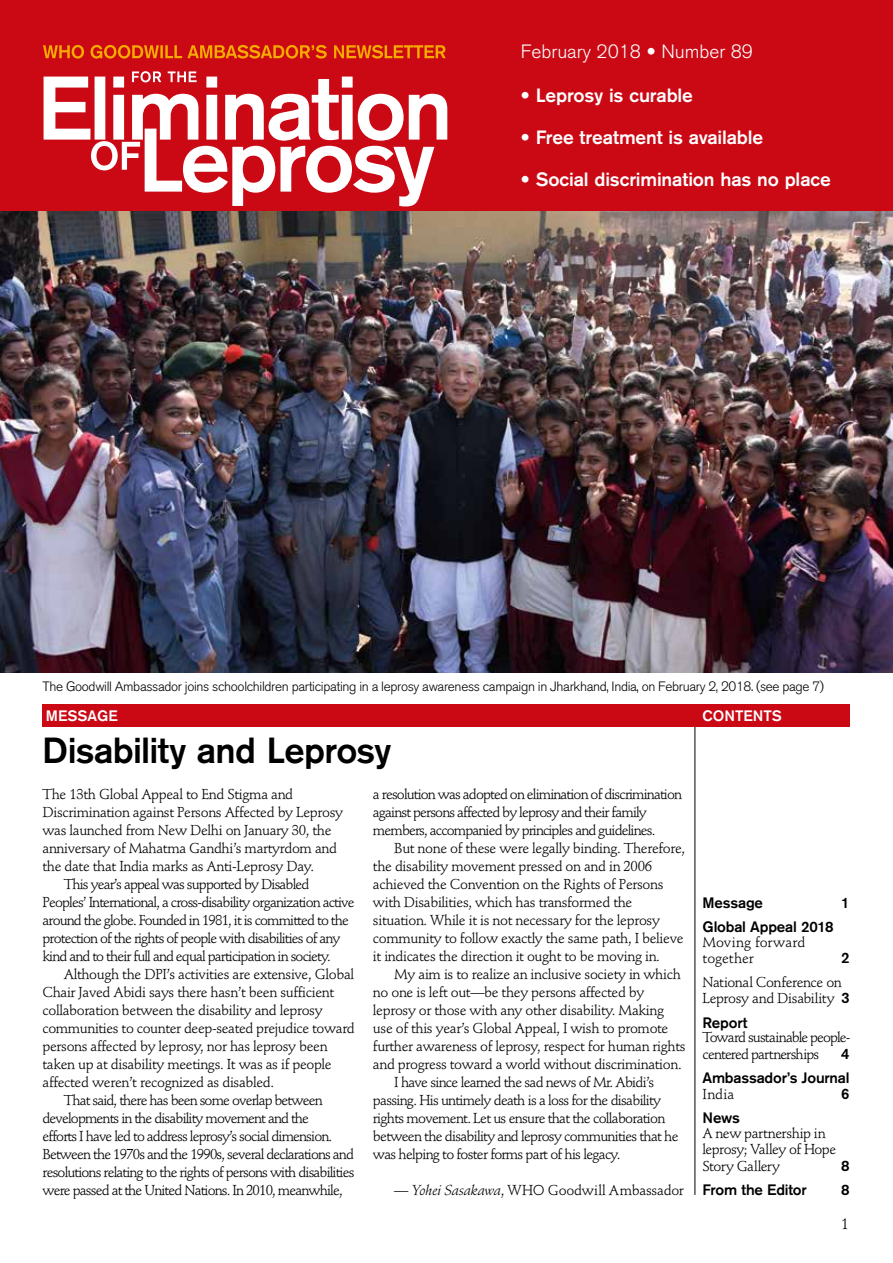
<style>
.page{position:relative;width:893px;height:1263px;background:#fff}
.page>*{position:absolute;margin:0;border:0;box-sizing:border-box;transform-origin:0 0}
.t1{font:500 36px "Akzidenz Grotesk BQ";letter-spacing:-.02em;color:#000}
.t2{font:500 19.05px "Akzidenz Grotesk BQ";letter-spacing:-.01em;color:#fff}
.t3{font:300 19.05px "Akzidenz Grotesk BQ";color:#fff}
.t4{font:500 15px/24.3px "Akzidenz Grotesk BQ";letter-spacing:-.015em;color:#000;text-align:right}
.t5{font:500 15px "Akzidenz Grotesk BQ";color:#fff}
.t6{font:15px "Stempel Schneidler Std";color:#000}
.t7{font:14.25px/18px "Stempel Schneidler Std";letter-spacing:-.025em;color:#000}
.t8{font:14.25px/18px "Stempel Schneidler Std";letter-spacing:-.06em;color:#000}
.t9{font:14.25px "Stempel Schneidler Std";letter-spacing:-.05em;color:#000}
.t10{font:14.25px/16.6px "Stempel Schneidler Std";letter-spacing:-.065em;color:#000}
.t11{font:14.25px/16.6px "Stempel Schneidler Std";letter-spacing:-.005em;color:#000}
.t12{font:300 13.5px "Akzidenz Grotesk BQ";letter-spacing:-.025em;color:#000}
.s1{font-family:"Akzidenz Grotesk";font-weight:900}
.s2{font-style:italic}
.s3{font-family:"Akzidenz Grotesk BQ";font-weight:500;font-size:15px}
</style>
<div class="page">
<div style="left:0;top:0;width:893px;height:212px;background:#ca0915"></div>
<hr style="left:695px;top:709px;width:1px;height:486px;background:#000">
<div style="left:43px;top:705px;width:807px;height:22px;background:#ca0915"></div>
<svg style="left:43px;top:45px;width:403px;height:14px"></svg>
<svg style="left:44px;top:71px;width:403px;height:135px"></svg>
<img style="left:0;top:212px;width:893px;height:460px">
<h2 class="t3" style="left:521px;top:40px;width:234px">February 2018 <span class="s1">•</span> Number 89</h2>
<h2 class="t2" style="left:520px;top:83px;width:174px"><span class="s1">•</span> Leprosy is curable</h2>
<h2 class="t2" style="left:520px;top:125px;width:244px"><span class="s1">•</span> Free treatment is available</h2>
<h2 class="t2" style="left:520px;top:167px;width:312px"><span class="s1">•</span> Social discrimination has no place</h2>
<p class="t12" style="left:43px;top:678px;width:783px">The Goodwill Ambassador joins schoolchildren participating in a leprosy awareness campaign in Jharkhand, India, on February 2, 2018. (see page 7)</p>
<p class="t5" style="left:46px;top:707px;width:73px">MESSAGE</p>
<p class="t5" style="left:702px;top:707px;width:81px">CONTENTS</p>
<h1 class="t1" style="left:43px;top:728px;width:350px">Disability and Leprosy</h1>
<p class="t7" style="left:43px;top:785px;width:252px">The 13th Global Appeal to End Stigma and</p>
<p class="t7" style="left:43px;top:803px;width:302px">Discrimination against Persons Affected by Leprosy</p>
<p class="t7" style="left:43px;top:821px;width:291px">was launched from New Delhi on January 30, the</p>
<p class="t7" style="left:43px;top:839px;width:296px">anniversary of Mahatma Gandhi’s martyrdom and</p>
<p class="t7" style="left:43px;top:857px;width:273px">the date that India marks as Anti-Leprosy Day.</p>
<p class="t8" style="left:64px;top:875px;width:247px">This year’s appeal was supported by Disabled</p>
<p class="t8" style="left:43px;top:893px;width:314px">Peoples’ International, a cross-disability organization active</p>
<p class="t8" style="left:43px;top:911px;width:308px">around the globe. Founded in 1981, it is committed to the</p>
<p class="t8" style="left:43px;top:929px;width:300px">protection of the rights of people with disabilities of any</p>
<p class="t8" style="left:43px;top:947px;width:290px">kind and to their full and equal participation in society.</p>
<p class="t7" style="left:64px;top:965px;width:292px">Although the DPI’s activities are extensive, Global</p>
<p class="t7" style="left:43px;top:983px;width:293px">Chair Javed Abidi says there hasn’t been sufficient</p>
<p class="t7" style="left:43px;top:1001px;width:282px">collaboration between the disability and leprosy</p>
<p class="t7" style="left:43px;top:1019px;width:314px">communities to counter deep-seated prejudice toward</p>
<p class="t7" style="left:43px;top:1037px;width:287px">persons affected by leprosy, nor has leprosy been</p>
<p class="t7" style="left:43px;top:1055px;width:291px">taken up at disability meetings. It was as if people</p>
<p class="t7" style="left:43px;top:1073px;width:233px">affected weren’t recognized as disabled.</p>
<p class="t8" style="left:64px;top:1091px;width:260px">That said, there has been some overlap between</p>
<p class="t8" style="left:43px;top:1109px;width:268px">developments in the disability movement and the</p>
<p class="t8" style="left:43px;top:1127px;width:291px">efforts I have led to address leprosy’s social dimension.</p>
<p class="t8" style="left:43px;top:1145px;width:313px">Between the 1970s and the 1990s, several declarations and</p>
<p class="t8" style="left:43px;top:1163px;width:313px">resolutions relating to the rights of persons with disabilities</p>
<p class="t8" style="left:43px;top:1181px;width:302px">were passed at the United Nations. In 2010, meanwhile,</p>
<p class="t8" style="left:373px;top:785px;width:310px">a resolution was adopted on elimination of discrimination against persons affected by leprosy and their family members, accompanied by principles and guidelines.</p>
<p class="t7" style="left:373px;top:839px;width:314px;text-indent:21px">But none of these were legally binding. Therefore, the disability movement pressed on and in 2006 achieved the Convention on the Rights of Persons with Disabilities, which has transformed the situation. While it is not necessary for the leprosy community to follow exactly the same path, I believe it indicates the direction it ought to be moving in.</p>
<p class="t7" style="left:394px;top:965px;width:288px">My aim is to realize an inclusive society in which</p>
<p class="t7" style="left:373px;top:983px;width:273px">no one is left out—be they persons affected by</p>
<p class="t7" style="left:373px;top:1001px;width:293px">leprosy or those with any other disability. Making</p>
<p class="t7" style="left:373px;top:1019px;width:297px">use of this year’s Global Appeal, I wish to promote</p>
<p class="t7" style="left:373px;top:1037px;width:314px">further awareness of leprosy, respect for human rights</p>
<p class="t7" style="left:373px;top:1055px;width:310px">and progress toward a world without discrimination.</p>
<p class="t9" style="left:394px;top:1073px;width:262px">I have since learned the sad news of Mr. Abidi’s</p>
<p class="t9" style="left:373px;top:1091px;width:290px">passing. His untimely death is a loss for the disability</p>
<p class="t9" style="left:373px;top:1109px;width:294px">rights movement. Let us ensure that the collaboration</p>
<p class="t9" style="left:373px;top:1127px;width:307px">between the disability and leprosy communities that he</p>
<p class="t9" style="left:373px;top:1145px;width:249px">was helping to foster forms part of his legacy.</p>
<p class="t7" style="left:394px;top:1181px;width:291px">— <span class="s2">Yohei Sasakawa</span>, WHO Goodwill Ambassador</p>
<p class="t4" style="left:702px;top:890px;width:62px">Message</p>
<p class="t4" style="left:841px;top:890px;width:10px">1</p>
<p class="t4" style="left:702px;top:914px;width:133px">Global Appeal 2018</p>
<p class="t11" style="left:702px;top:933px;width:104px">Moving forward together</p>
<p class="t4" style="left:841px;top:945px;width:10px">2</p>
<p class="t7" style="left:702px;top:973px;width:148px;line-height:16.6px">National Conference on<br>Leprosy and Disability <span class="s3">3</span></p>
<p class="t4" style="left:702px;top:1010px;width:47px">Report</p>
<p class="t10" style="left:702px;top:1029px;width:149px">Toward sustainable people&shy;centered partnerships</p>
<p class="t4" style="left:702px;top:1041px;width:148px">4<br>Ambassador’s Journal</p>
<p class="t7" style="left:702px;top:1085px;width:33px">India</p>
<p class="t4" style="left:841px;top:1081px;width:10px">6</p>
<p class="t4" style="left:702px;top:1106px;width:39px">News</p>
<p class="t7" style="left:702px;top:1125px;width:135px;line-height:16.2px">A new partnership in leprosy; Valley of Hope<br>Story Gallery</p>
<p class="t4" style="left:841px;top:1153px;width:10px">8</p>
<p class="t4" style="left:702px;top:1177px;width:106px">From the Editor</p>
<p class="t4" style="left:841px;top:1177px;width:10px">8</p>
<p class="t6" style="left:841px;top:1215px;width:9px">1</p>
</div>
